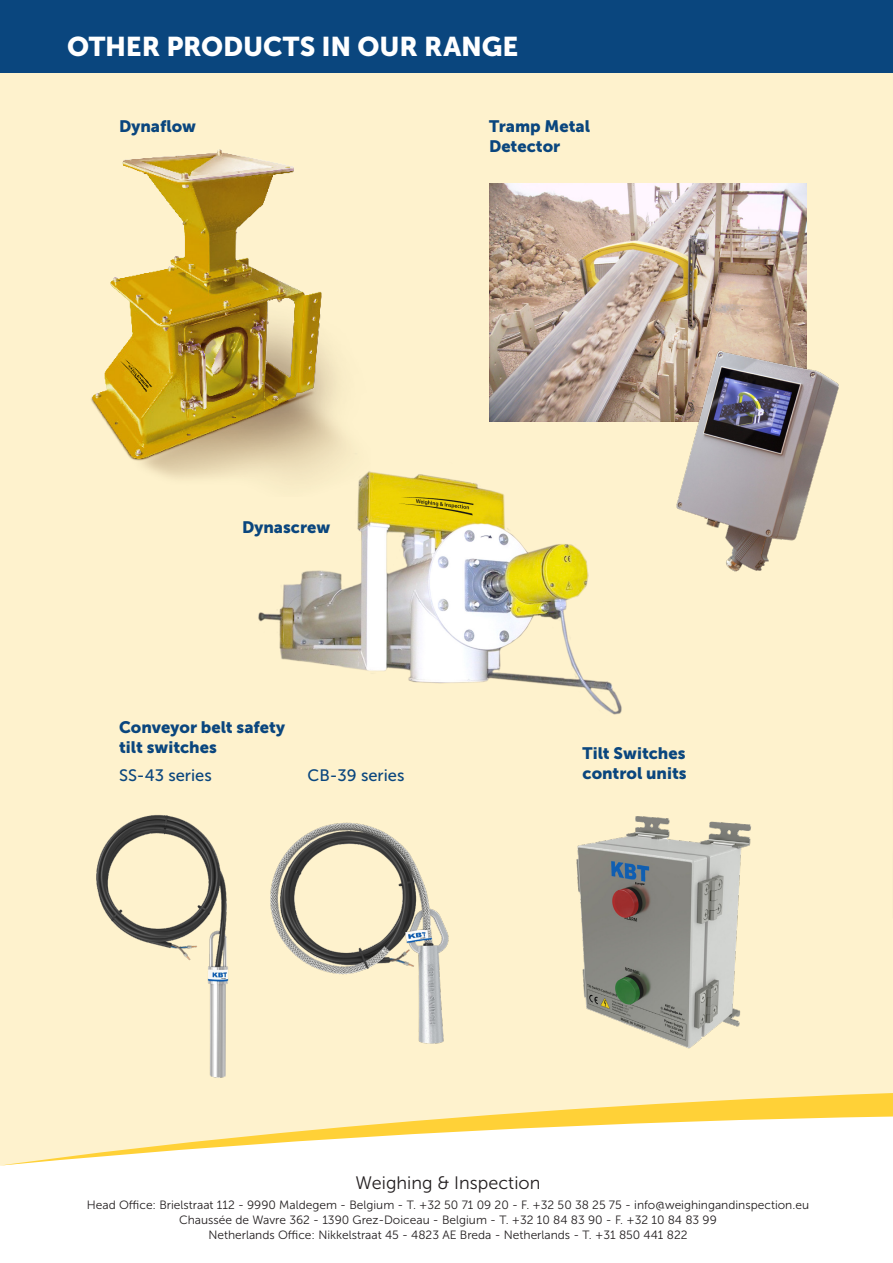
<style>
.page{position:relative;width:893px;height:1263px;background:#fff}
.page>*{position:absolute;margin:0;border:0;box-sizing:border-box;transform-origin:0 0}
.t1{font:27px "Museo Sans 900";letter-spacing:-.005em;color:#fff}
.t2{font:18px "Museo Sans 300";color:#231f20}
.Bodytext{font:16.5px/19.5px "Museo Sans 900";color:#0a467e}
.Bodytext-2{font:16.5px "Museo Sans 500";color:#0a467e}
.t3{font:12px/15px "Museo Sans 300";color:#231f20;text-align:center}
</style>
<div class="page">
<div style="left:0;top:72px;width:893px;height:1094px;background:#fef2cd"></div>
<img style="left:892px;top:72px;width:1px;height:847px">
<div style="left:0;top:0;width:893px;height:72px;background:#0a467e"></div>
<svg style="left:0;top:1093px;width:893px;height:72px"></svg>
<img style="left:77px;top:141px;width:295px;height:355px">
<img style="left:85px;top:814px;width:178px;height:268px">
<img style="left:241px;top:821px;width:239px;height:253px">
<img style="left:541px;top:807px;width:238px;height:256px">
<img style="left:221px;top:454px;width:434px;height:261px">
<img style="left:489px;top:184px;width:317px;height:237px">
<img style="left:654px;top:327px;width:196px;height:295px">
<p class="t1" style="left:67px;top:32px;width:453px">OTHER PRODUCTS IN OUR RANGE</p>
<p class="Bodytext" style="left:119px;top:117px;width:79px">Dynaflow</p>
<p class="Bodytext" style="left:489px;top:117px;width:103px">Tramp Metal<br>Detector</p>
<p class="Bodytext" style="left:242px;top:517px;width:90px">Dynascrew</p>
<p class="Bodytext" style="left:119px;top:717px;width:167px">Conveyor belt safety tilt switches</p>
<p class="Bodytext-2" style="left:119px;top:766px;width:94px">SS-43 series</p>
<p class="Bodytext" style="left:583px;top:744px;width:104px">Tilt Switches</p>
<p class="Bodytext-2" style="left:308px;top:766px;width:98px">CB-39 series</p>
<p class="Bodytext" style="left:583px;top:763px;width:106px">control units</p>
<p class="t2" style="left:356px;top:1173px;width:186px">Weighing &amp; Inspection</p>
<p class="t3" style="left:87px;top:1197px;width:724px">Head Office: Brielstraat 112 - 9990 Maldegem - Belgium - T. +32 50 71 09 20 - F. +32 50 38 25 75 - info@weighingandinspection.eu</p>
<p class="t3" style="left:179px;top:1212px;width:539px">Chaussée de Wavre 362 - 1390 Grez-Doiceau - Belgium - T. +32 10 84 83 90 - F. +32 10 84 83 99<br>Netherlands Office: Nikkelstraat 45 - 4823 AE Breda - Netherlands - T. +31 850 441 822</p>
</div>
